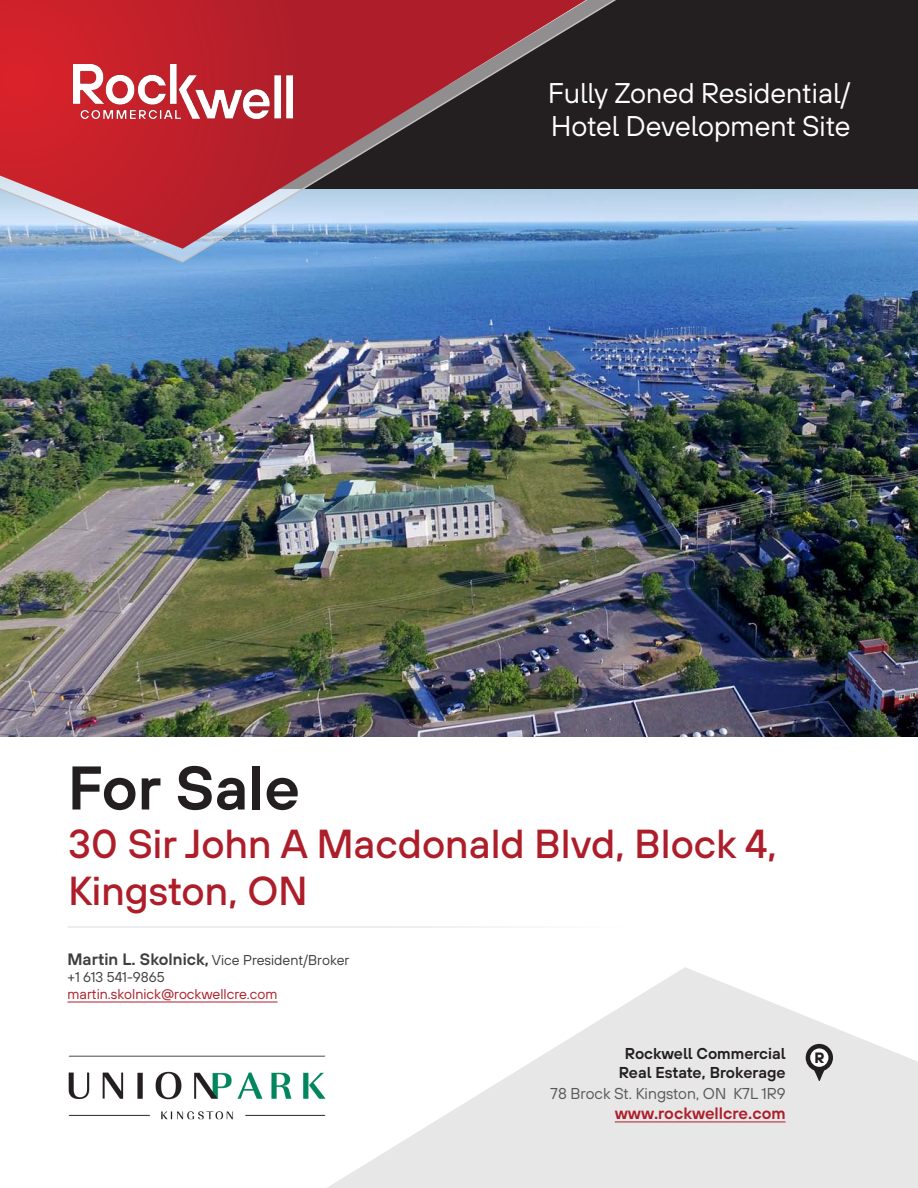
<style>
.page{position:relative;width:918px;height:1188px;background:#fff}
.page>*{position:absolute;margin:0;border:0;box-sizing:border-box;transform-origin:0 0}
.For_Sale_Header{font:61.5px "TT Hoves Pro Dm Bd";color:#231f20}
.Location_Header_Lg{font:500 40.5px "TT Hoves Pro";color:#ad1e2a}
.Property_Descriptor_Med{font:28.5px/33px "TT Hoves Pro";color:#fff}
.t1{font:16.5px "TT Hoves Pro Dm Bd";color:#ad1e2a}
.t2{font:15.75px/18.9px "TT Hoves Pro Dm Bd";color:#231f20;text-align:center}
.t3{font:15.75px "TT Hoves Pro";color:#57585a}
.t4{font:700 15px "TT Hoves Pro";color:#231f20}
.Broker-Rep_Contact_Info{font:14.25px/17.1px "TT Hoves Pro";color:#3e3e3f}
.s1{font-family:"TT Hoves Pro Dm Bd";font-size:16.5px}
.s2{color:#ad1e2a}
</style>
<div class="page">
<svg style="left:327px;top:967px;width:591px;height:221px;fill:#e8e7e8"></svg>
<hr style="left:68px;top:1001px;width:210px;height:1px;background:#ad1e2a">
<hr style="left:68px;top:926px;width:563px;height:2px;background:#e6e7e9">
<hr style="left:615px;top:1122px;width:171px;height:1px;background:#ad1e2a">
<svg style="left:806px;top:1044px;width:27px;height:37px"></svg>
<div style="left:810px;top:1048px;width:18px;height:19px;background:#fff;border-radius:50%"></div>
<img style="left:0;top:225px;width:918px;height:512px">
<svg style="left:642px;top:189px;width:276px;height:36px;background:#bdd5ed"></svg>
<div style="left:642px;top:0;width:276px;height:189px;background:#231f20"></div>
<svg style="left:0;top:0;width:642px;height:263px;background:#506985"></svg>
<svg style="left:0;top:0;width:586px;height:249px;background:#994552"></svg>
<img style="left:73px;top:65px;width:220px;height:54px">
<img style="left:68px;top:1050px;width:264px;height:76px">
<p class="Property_Descriptor_Med" style="left:548px;top:77px;width:304px">Fully Zoned Residential/<br>Hotel Development Site</p>
<p class="For_Sale_Header" style="left:68px;top:744px;width:234px">For Sale</p>
<p class="Location_Header_Lg" style="left:68px;top:816px;width:710px">30 Sir John A Macdonald Blvd, Block 4,</p>
<p class="Location_Header_Lg" style="left:69px;top:863px;width:241px">Kingston, ON</p>
<p class="Broker-Rep_Contact_Info" style="left:68px;top:952px;width:283px"><span class="s1">Martin L. Skolnick,</span> Vice President/Broker +1 613 541-9865 <span class="s2">martin.skolnick@rockwellcre.com</span></p>
<p class="t2" style="left:619px;top:1044px;width:168px">Rockwell Commercial<br>Real Estate, Brokerage</p>
<p class="t3" style="left:550px;top:1083px;width:237px">78 Brock St. Kingston, ON K7L 1R9</p>
<p class="t1" style="left:615px;top:1101px;width:172px">www.rockwellcre.com</p>
<p class="t4" style="left:815px;top:1046px;width:12px">R</p>
</div>
